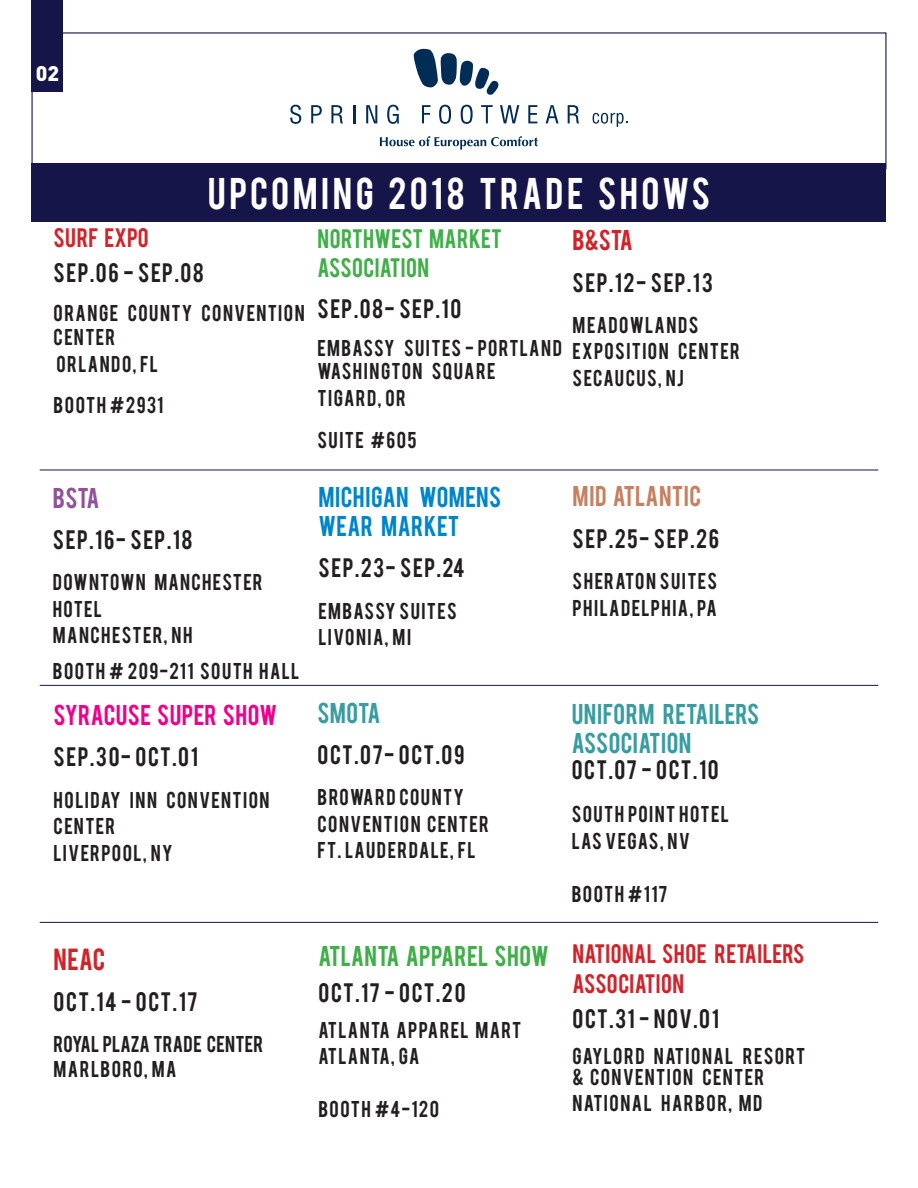
<style>
.page{position:relative;width:918px;height:1188px;background:#fff}
.page>*{position:absolute;margin:0;border:0;box-sizing:border-box;transform-origin:0 0}
.t1{font:34.8px "Bebas";letter-spacing:.095em;color:#fff}
.t2{font:24px "Bebas";color:#d1232a}
.t3{font:22.5px/29.4px "Bebas";letter-spacing:.02em;color:#389ca0}
.t4{font:22.5px/29.4px "Bebas";letter-spacing:.02em;color:#0085c9}
.t5{font:22.5px "Bebas";letter-spacing:.015em;color:#40ae49}
.t6{font:22.5px "Bebas";letter-spacing:.015em;color:#ed028c}
.t7{font:22.5px "Bebas";letter-spacing:.015em;color:#c58160}
.t8{font:22.5px "Bebas";color:#d1232a}
.t9{font:22.5px "Bebas";color:#915299}
.t10{font:21px "Bebas";letter-spacing:.075em;color:#231f20}
.t11{font:21px/29.4px "Bebas";letter-spacing:.02em;color:#d1232a}
.t12{font:21px/29.4px "Bebas";letter-spacing:.015em;color:#40ae49}
.t13{font:900 21px "DIN";color:#fff}
.t14{font:18px/26.4px "Bebas";letter-spacing:.075em;color:#231f20}
.t15{font:18px/25.5px "Bebas";letter-spacing:.015em;color:#231f20}
</style>
<div class="page">
<div style="left:32px;top:163px;width:854px;height:58px;background:#151549"></div>
<svg style="left:413px;top:49px;width:86px;height:46px"></svg>
<svg style="left:290px;top:105px;width:11px;height:19px"></svg>
<svg style="left:311px;top:105px;width:11px;height:18px"></svg>
<svg style="left:331px;top:105px;width:12px;height:18px"></svg>
<svg style="left:353px;top:105px;width:2px;height:18px"></svg>
<svg style="left:366px;top:105px;width:11px;height:18px"></svg>
<svg style="left:387px;top:105px;width:12px;height:19px"></svg>
<svg style="left:422px;top:105px;width:8px;height:18px"></svg>
<svg style="left:439px;top:105px;width:12px;height:19px"></svg>
<svg style="left:461px;top:105px;width:12px;height:19px"></svg>
<svg style="left:481px;top:105px;width:12px;height:18px"></svg>
<svg style="left:500px;top:105px;width:19px;height:18px"></svg>
<svg style="left:528px;top:105px;width:9px;height:18px"></svg>
<svg style="left:546px;top:105px;width:13px;height:18px"></svg>
<svg style="left:568px;top:105px;width:11px;height:18px"></svg>
<svg style="left:593px;top:113px;width:35px;height:14px"></svg>
<svg style="left:380px;top:136px;width:158px;height:14px"></svg>
<hr style="left:40px;top:685px;width:838px;height:1px;background:#151549">
<hr style="left:40px;top:922px;width:838px;height:1px;background:#151549">
<div style="left:31px;top:0;width:32px;height:92px;background:#151549"></div>
<hr style="left:40px;top:470px;width:838px;height:1px;background:#151549">
<p class="t13" style="left:36px;top:59px;width:25px">02</p>
<h1 class="t1" style="left:208px;top:168px;width:504px">UPCOMING 2018 TRADE SHOWS</h1>
<p class="t11" style="left:54px;top:222px;width:97px">SURF EXPO</p>
<p class="t10" style="left:54px;top:258px;width:152px">SEP.06 - SEP.08</p>
<p class="t14" style="left:54px;top:300px;width:253px;line-height:24px">ORANGE COUNTY CONVENTION<br>CENTER</p>
<p class="t14" style="left:56px;top:349px;width:103px">ORLANDO, FL</p>
<p class="t14" style="left:54px;top:391px;width:111px">BOOTH #2931</p>
<p class="t12" style="left:317px;top:222px;width:186px">NORTHWEST MARKET<br>ASSOCIATION</p>
<p class="t10" style="left:317px;top:294px;width:145px">SEP.08- SEP.10</p>
<p class="t14" style="left:318px;top:336px;width:246px;line-height:22.5px">EMBASSY SUITES - PORTLAND<br>WASHINGTON SQUARE</p>
<p class="t14" style="left:318px;top:383px;width:90px">TIGARD, OR</p>
<p class="t14" style="left:318px;top:425px;width:101px">SUITE #605</p>
<p class="t8" style="left:573px;top:224px;width:62px">B&amp;STA</p>
<p class="t10" style="left:573px;top:267px;width:142px">SEP.12- SEP.13</p>
<p class="t14" style="left:573px;top:311px;width:169px">MEADOWLANDS<br>EXPOSITION CENTER<br>SECAUCUS, NJ</p>
<p class="t9" style="left:53px;top:481px;width:48px">BSTA</p>
<p class="t10" style="left:53px;top:524px;width:141px">SEP.16- SEP.18</p>
<p class="t14" style="left:53px;top:568px;width:211px">DOWNTOWN MANCHESTER<br>HOTEL<br>MANCHESTER, NH</p>
<p class="t14" style="left:53px;top:656px;width:248px">BOOTH # 209-211 SOUTH HALL</p>
<p class="t6" style="left:54px;top:699px;width:225px">SYRACUSE SUPER SHOW</p>
<p class="t10" style="left:54px;top:742px;width:146px">SEP.30- OCT.01</p>
<p class="t14" style="left:54px;top:785px;width:217px">HOLIDAY INN CONVENTION<br>CENTER<br>LIVERPOOL, NY</p>
<p class="t4" style="left:319px;top:480px;width:184px">MICHIGAN WOMENS<br>WEAR MARKET</p>
<p class="t10" style="left:319px;top:553px;width:148px">SEP.23- SEP.24</p>
<p class="t14" style="left:319px;top:596px;width:140px">EMBASSY SUITES<br>LIVONIA, MI</p>
<p class="t3" style="left:318px;top:696px;width:64px">SMOTA</p>
<p class="t10" style="left:318px;top:739px;width:149px">OCT.07- OCT.09</p>
<p class="t14" style="left:318px;top:783px;width:173px">BROWARD COUNTY<br>CONVENTION CENTER<br>FT. LAUDERDALE, FL</p>
<p class="t7" style="left:573px;top:480px;width:130px">MID ATLANTIC</p>
<p class="t10" style="left:573px;top:523px;width:148px">SEP.25- SEP.26</p>
<p class="t14" style="left:573px;top:567px;width:146px">SHERATON SUITES<br>PHILADELPHIA, PA</p>
<p class="t3" style="left:572px;top:697px;width:189px">UNIFORM RETAILERS<br>ASSOCIATION</p>
<p class="t10" style="left:572px;top:755px;width:149px">OCT.07 - OCT.10</p>
<p class="t14" style="left:572px;top:800px;width:159px">SOUTH POINT HOTEL<br>LAS VEGAS, NV</p>
<p class="t14" style="left:572px;top:879px;width:97px">BOOTH #117</p>
<h2 class="t2" style="left:54px;top:942px;width:53px">NEAC</h2>
<p class="t10" style="left:54px;top:987px;width:145px">OCT.14 - OCT.17</p>
<p class="t15" style="left:54px;top:1030px;width:211px">ROYAL PLAZA TRADE CENTER<br>MARLBORO, MA</p>
<p class="t5" style="left:318px;top:940px;width:232px">ATLANTA APPAREL SHOW</p>
<p class="t10" style="left:318px;top:977px;width:149px">OCT.17 - OCT.20</p>
<p class="t14" style="left:318px;top:1015px;width:204px">ATLANTA APPAREL MART<br>ATLANTA, GA</p>
<p class="t14" style="left:318px;top:1094px;width:122px">BOOTH #4-120</p>
<p class="t11" style="left:572px;top:938px;width:234px">NATIONAL SHOE RETAILERS<br>ASSOCIATION</p>
<p class="t10" style="left:572px;top:1003px;width:148px">OCT.31 - NOV.01</p>
<p class="t14" style="left:572px;top:1044px;width:234px;line-height:21px">GAYLORD NATIONAL RESORT &amp; CONVENTION CENTER</p>
<p class="t14" style="left:572px;top:1089px;width:192px">NATIONAL HARBOR, MD</p>
</div>
